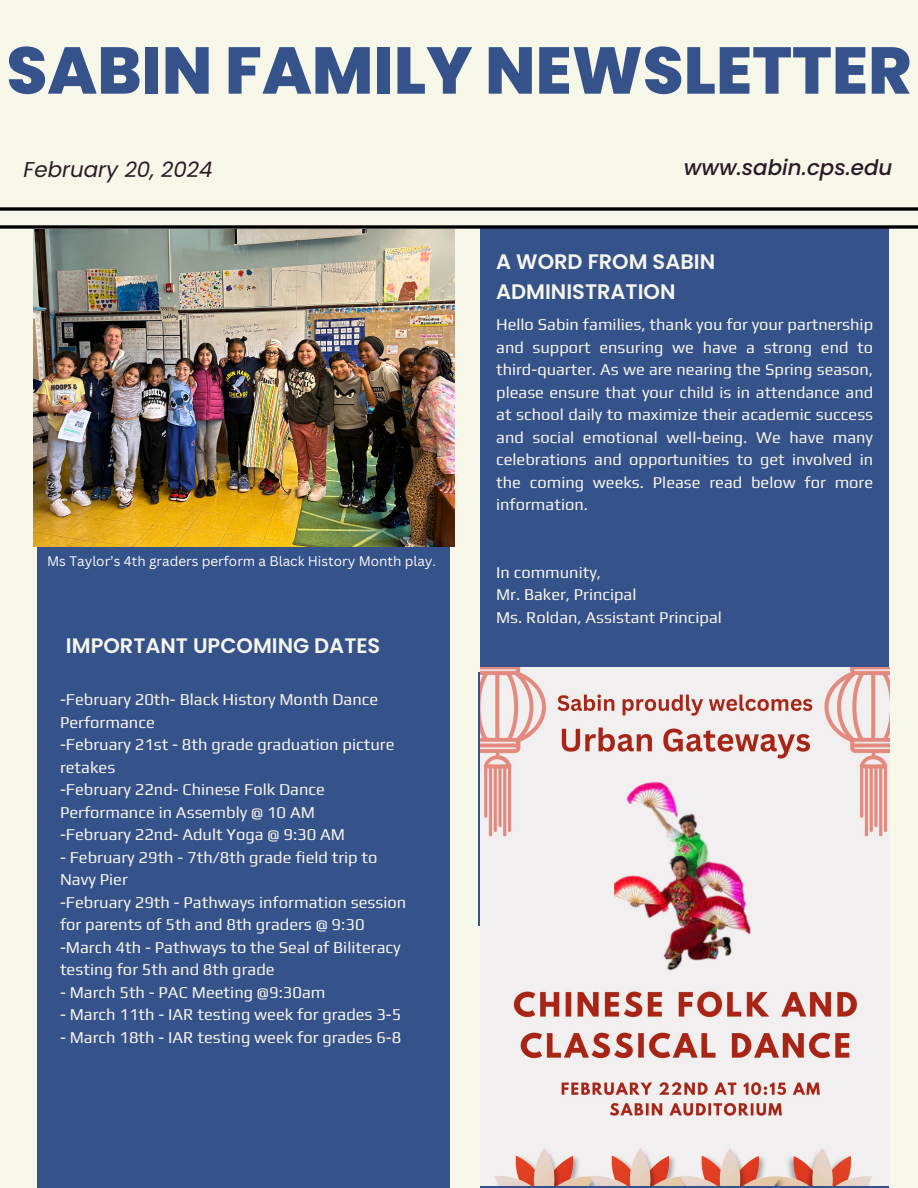
<style>
.page{position:relative;width:918px;height:1188px;background:#f6f6e9}
.page>*{position:absolute;margin:0;border:0;box-sizing:border-box;transform-origin:0 0}
.t1{font:800 66px "Poppins";color:#36528b}
.t2{font:italic 500 21.45px "Poppins";color:#291b25}
.t3{font:italic 21.45px "Poppins";color:#291b25}
.t4{font:600 21px/29.2px "Poppins";color:#f6f6e9}
.t5{font:16.5px/22.5px "Play";color:#f6f6e9}
.t6{font:13.5px "Canva Sans";color:#fdfcfc}
</style>
<div class="page">
<div style="left:37px;top:325px;width:413px;height:863px;background:#36528b"></div>
<div style="left:481px;top:227px;width:408px;height:562px;background:#36528b"></div>
<svg style="left:0;top:207px;width:918px;height:4px;background:#262624"></svg>
<svg style="left:0;top:225px;width:918px;height:4px;background:#1f2020"></svg>
<img style="left:33px;top:230px;width:422px;height:317px">
<img style="left:481px;top:667px;width:408px;height:519px">
<h4 class="t1" style="left:7px;top:24px;width:907px">SABIN FAMILY NEWSLETTER</h4>
<h5 class="t3" style="left:24px;top:154px;width:190px">February 20, 2024</h5>
<p class="t2" style="left:684px;top:152px;width:210px">www.sabin.cps.edu</p>
<h5 class="t6" style="left:47px;top:552px;width:391px">Ms Taylor’s 4th graders perform a Black History Month play.</h5>
<h5 class="t4" style="left:66px;top:631px;width:316px">IMPORTANT UPCOMING DATES</h5>
<h3 class="t5" style="left:60px;top:688px;width:336px">-February 20th- Black History Month Dance<br>Performance<br>-February 21st - 8th grade graduation picture retakes<br>-February 22nd- Chinese Folk Dance<br>Performance in Assembly @ 10 AM<br>-February 22nd- Adult Yoga @ 9:30 AM</h3>
<h3 class="t5" style="left:60px;top:845px;width:348px">- February 29th - 7th/8th grade field trip to Navy Pier<br>-February 29th - Pathways information session for parents of 5th and 8th graders @ 9:30 -March 4th - Pathways to the Seal of Biliteracy testing for 5th and 8th grade</h3>
<h3 class="t5" style="left:60px;top:980px;width:267px">- March 5th - PAC Meeting @9:30am</h3>
<h3 class="t5" style="left:60px;top:1003px;width:343px">- March 11th - IAR testing week for grades 3-5</h3>
<h3 class="t5" style="left:60px;top:1025px;width:343px">- March 18th - IAR testing week for grades 6-8</h3>
<h2 class="t4" style="left:496px;top:248px;width:220px">A WORD FROM SABIN<br>ADMINISTRATION</h2>
<p class="t5" style="left:496px;top:313px;width:379px;text-align:justify">Hello Sabin families, thank you for your partnership and support ensuring we have a strong end to third-quarter. As we are nearing the Spring season, please ensure that your child is in attendance and at school daily to maximize their academic success and social emotional well-being. We have many celebrations and opportunities to get involved in the coming weeks. Please read below for more information.</p>
<h2 class="t5" style="left:496px;top:560px;width:227px">In community,<br>Mr. Baker, Principal<br>Ms. Roldan, Assistant Principal</h2>
</div>
